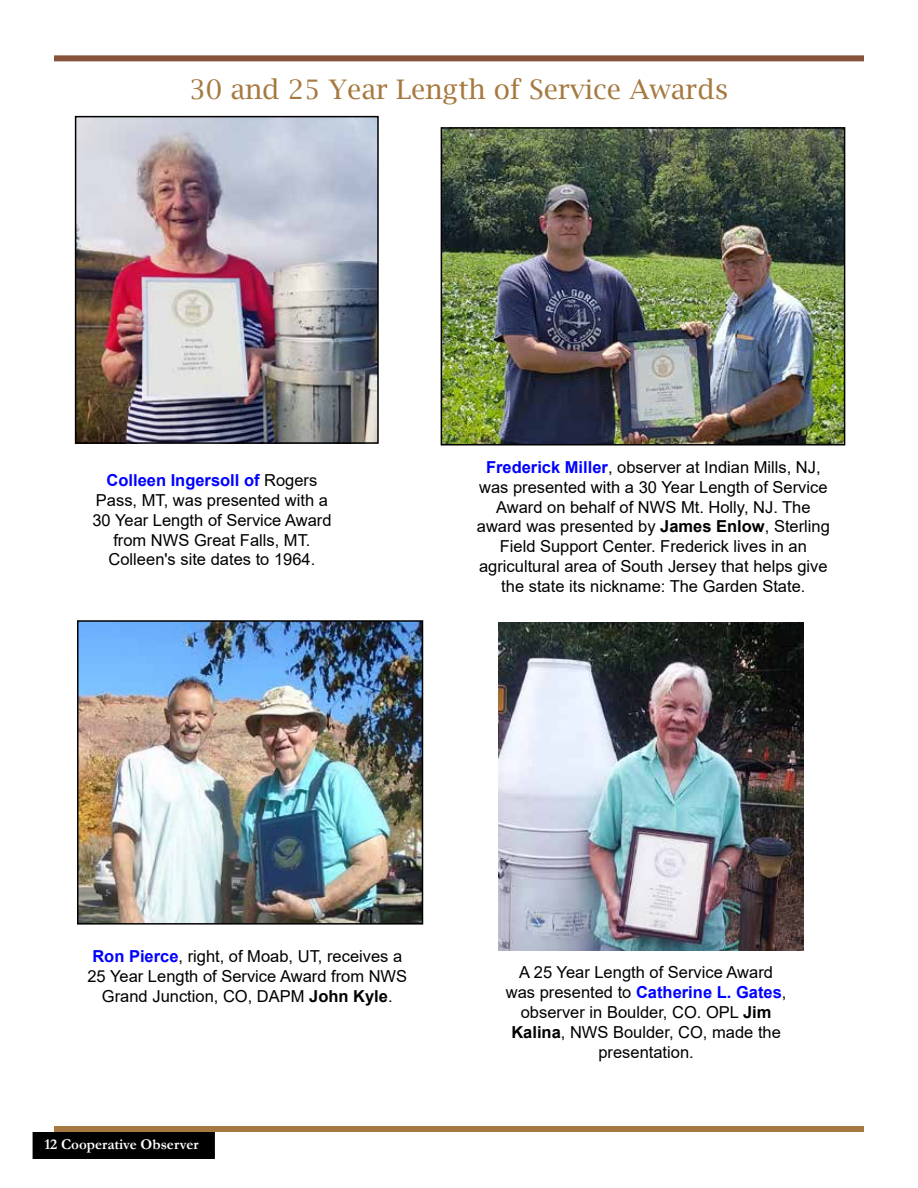
<style>
.page{position:relative;width:918px;height:1188px;background:#fff}
.page>*{position:absolute;margin:0;border:0;box-sizing:border-box;transform-origin:0 0}
.t1{font:27px "Lucida Bright";color:#a5793f}
.t2{font:16.5px/19.8px "Arial";color:#000;text-align:center}
.t3{font:700 15px "Garamond";color:#fff}
.s1{font-weight:700;color:#00f}
.s2{font-weight:700}
</style>
<div class="page">
<div style="left:33px;top:1133px;width:181px;height:25px;background:#000"></div>
<div style="left:33px;top:1132px;width:182px;height:27px;border:2px solid #000"></div>
<div style="left:54px;top:1126px;width:810px;height:6px;background:#a5793f"></div>
<div style="left:54px;top:55px;width:810px;height:6px;background:#845339"></div>
<img style="left:78px;top:119px;width:298px;height:322px">
<div style="left:75px;top:116px;width:304px;height:328px;border:2px solid #000"></div>
<img style="left:498px;top:622px;width:306px;height:328px">
<img style="left:444px;top:130px;width:398px;height:313px">
<div style="left:441px;top:127px;width:404px;height:319px;border:2px solid #000"></div>
<img style="left:80px;top:623px;width:340px;height:299px">
<div style="left:77px;top:620px;width:346px;height:305px;border:2px solid #000"></div>
<h1 class="t1" style="left:190px;top:74px;width:540px">30 and 25 Year Length of Service Awards</h1>
<p class="t2" style="left:92px;top:470px;width:241px"><span class="s1">Colleen Ingersoll of</span> Rogers<br>Pass, MT, was presented with a<br>30 Year Length of Service Award from NWS Great Falls, MT.<br>Colleen's site dates to 1964.</p>
<p class="t2" style="left:477px;top:457px;width:355px"><span class="s1">Frederick Miller</span>, observer at Indian Mills, NJ, was presented with a 30 Year Length of Service Award on behalf of NWS Mt. Holly, NJ. The award was presented by <span class="s2">James Enlow</span>, Sterling Field Support Center. Frederick lives in an agricultural area of South Jersey that helps give the state its nickname: The Garden State.</p>
<p class="t2" style="left:87px;top:947px;width:321px"><span class="s1">Ron Pierce</span>, right, of Moab, UT, receives a<br>25 Year Length of Service Award from NWS<br>Grand Junction, CO, DAPM <span class="s2">John Kyle</span>.</p>
<p class="t3" style="left:44px;top:1134px;width:156px">12 Cooperative Observer</p>
<p class="t2" style="left:506px;top:963px;width:282px">A 25 Year Length of Service Award was presented to <span class="s1">Catherine L. Gates</span>, observer in Boulder, CO. OPL <span class="s2">Jim<br>Kalina</span>, NWS Boulder, CO, made the presentation.</p>
</div>
